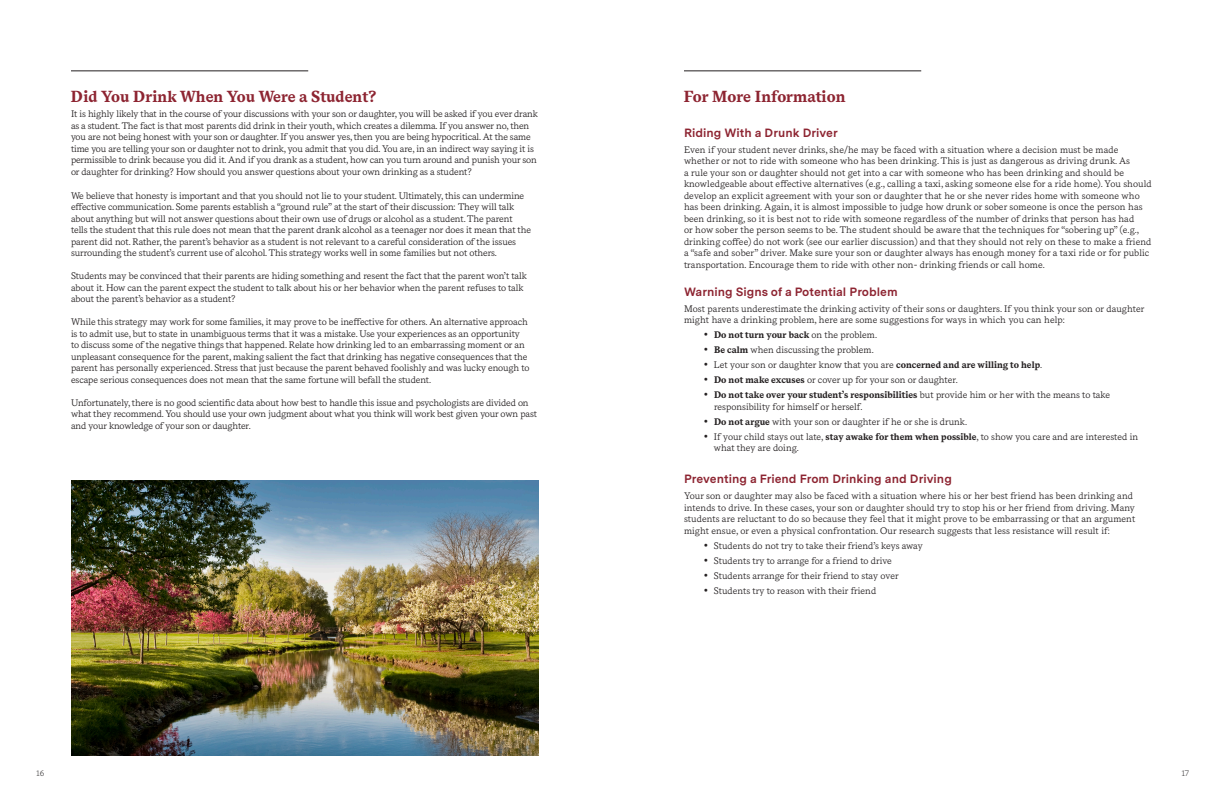
<style>
.page{position:relative;width:1224px;height:792px;background:#fff}
.page>*{position:absolute;margin:0;border:0;box-sizing:border-box;transform-origin:0 0}
.t1{font:700 16px "Messina Serif";color:#8d2431}
.t2{font:700 12px "Messina Sans";color:#8d2431}
.t3{font:9.5px/11.5px "Messina Serif";letter-spacing:-.01em;color:#231f20}
.t4{font:700 9.5px "Messina Serif";color:#231f20}
.t5{font:300 8px "Messina Serif";color:#312f30}
.s1{font-family:"Minion Pro";font-weight:400;font-size:25px}
.s2{font-weight:400}
.s3{font-family:"Minion Pro";font-size:25px}
.s4{font-weight:700}
</style>
<div class="page">
<hr style="left:71px;top:71px;width:237px;height:1px;background:#231f20">
<hr style="left:684px;top:71px;width:237px;height:1px;background:#231f20">
<img style="left:71px;top:480px;width:468px;height:276px">
<h2 class="t1" style="left:71px;top:87px;width:307px">Did You Drink When You Were a Student?</h2>
<p class="t3" style="left:71px;top:109px;width:468px">It is highly likely that in the course of your discussions with your son or daughter, you will be asked if you ever drank as a student. The fact is that most parents did drink in their youth, which creates a dilemma. If you answer no, then you are not being honest with your son or daughter. If you answer yes, then you are being hypocritical. At the same time you are telling your son or daughter not to drink, you admit that you did. You are, in an indirect way saying it is permissible to drink because you did it. And if you drank as a student, how can you turn around and punish your son or daughter for drinking? How should you answer questions about your own drinking as a student?</p>
<p class="t3" style="left:71px;top:190px;width:462px">We believe that honesty is important and that you should not lie to your student. Ultimately, this can undermine effective communication. Some parents establish a “ground rule” at the start of their discussion: They will talk about anything but will not answer questions about their own use of drugs or alcohol as a student. The parent tells the student that this rule does not mean that the parent drank alcohol as a teenager nor does it mean that the parent did not. Rather, the parent’s behavior as a student is not relevant to a careful consideration of the issues surrounding the student’s current use of alcohol. This strategy works well in some families but not others.</p>
<p class="t3" style="left:71px;top:271px;width:457px">Students may be convinced that their parents are hiding something and resent the fact that the parent won’t talk about it. How can the parent expect the student to talk about his or her behavior when the parent refuses to talk about the parent’s behavior as a student?</p>
<p class="t3" style="left:71px;top:317px;width:460px">While this strategy may work for some families, it may prove to be ineffective for others. An alternative approach is to admit use, but to state in unambiguous terms that it was a mistake. Use your experiences as an opportunity to discuss some of the negative things that happened. Relate how drinking led to an embarrassing moment or an unpleasant consequence for the parent, making salient the fact that drinking has negative consequences that the parent has personally experienced. Stress that just because the parent behaved foolishly and was lucky enough to escape serious consequences does not mean that the same fortune will befall the student.</p>
<p class="t3" style="left:71px;top:397px;width:468px">Unfortunately, there is no good scientific data about how best to handle this issue and psychologists are divided on what they recommend. You should use your own judgment about what you think will work best given your own past and your knowledge of your son or daughter.</p>
<h2 class="t1" style="left:684px;top:87px;width:163px">For More Information</h2>
<h3 class="t2" style="left:684px;top:126px;width:155px">Riding With a Drunk Driver</h3>
<p class="t3" style="left:684px;top:144px;width:469px">Even if your student never drinks, she/he may be faced with a situation where a decision must be made whether or not to ride with someone who has been drinking. This is just as dangerous as driving drunk. As<br>a rule your son or daughter should not get into a car with someone who has been drinking and should be knowledgeable about effective alternatives (e.g., calling a taxi, asking someone else for a ride home). You should develop an explicit agreement with your son or daughter that he or she never rides home with someone who has been drinking. Again, it is almost impossible to judge how drunk or sober someone is once the person has been drinking, so it is best not to ride with someone regardless of the number of drinks that person has had<br>or how sober the person seems to be. The student should be aware that the techniques for “sobering up” (e.g., drinking coffee) do not work (see our earlier discussion) and that they should not rely on these to make a friend a “safe and sober” driver. Make sure your son or daughter always has enough money for a taxi ride or for public transportation. Encourage them to ride with other non- drinking friends or call home.</p>
<h3 class="t2" style="left:684px;top:285px;width:215px">Warning Signs of a Potential Problem</h3>
<p class="t3" style="left:684px;top:303px;width:462px">Most parents underestimate the drinking activity of their sons or daughters. If you think your son or daughter might have a drinking problem, here are some suggestions for ways in which you can help:</p>
<p class="t4" style="left:703px;top:329px;width:176px"><span class="s1">•</span> Do not turn your back <span class="s2">on the problem.</span></p>
<p class="t3" style="left:703px;top:345px;width:172px"><span class="s3">•</span> <span class="s4">Be calm</span> when discussing the problem.</p>
<p class="t3" style="left:703px;top:360px;width:341px"><span class="s3">•</span> Let your son or daughter know that you are <span class="s4">concerned and are willing to help</span>.</p>
<p class="t3" style="left:703px;top:375px;width:256px"><span class="s3">•</span> <span class="s4">Do not make excuses</span> or cover up for your son or daughter.</p>
<p class="t3" style="left:714px;top:390px;width:398px;text-indent:-11px"><span class="s3">•</span> <span class="s4">Do not take over your student’s responsibilities</span> but provide him or her with the means to take responsibility for himself or herself.</p>
<p class="t3" style="left:703px;top:416px;width:266px"><span class="s3">•</span> <span class="s4">Do not argue</span> with your son or daughter if he or she is drunk.</p>
<p class="t3" style="left:714px;top:431px;width:426px;text-indent:-11px"><span class="s3">•</span> If your child stays out late, <span class="s4">stay awake for them when possible</span>, to show you care and are interested in what they are doing.</p>
<h3 class="t2" style="left:684px;top:472px;width:269px">Preventing a Friend From Drinking and Driving</h3>
<p class="t3" style="left:684px;top:491px;width:453px">Your son or daughter may also be faced with a situation where his or her best friend has been drinking and intends to drive. In these cases, your son or daughter should try to stop his or her friend from driving. Many students are reluctant to do so because they feel that it might prove to be embarrassing or that an argument might ensue, or even a physical confrontation. Our research suggests that less resistance will result if:</p>
<p class="t3" style="left:703px;top:541px;width:221px"><span class="s3">•</span> Students do not try to take their friend’s keys away</p>
<p class="t3" style="left:703px;top:556px;width:190px"><span class="s3">•</span> Students try to arrange for a friend to drive</p>
<p class="t3" style="left:703px;top:571px;width:197px"><span class="s3">•</span> Students arrange for their friend to stay over</p>
<p class="t3" style="left:703px;top:586px;width:175px"><span class="s3">•</span> Students try to reason with their friend</p>
<p class="t5" style="left:36px;top:769px;width:10px">16</p>
<p class="t5" style="left:1181px;top:769px;width:9px">17</p>
</div>
